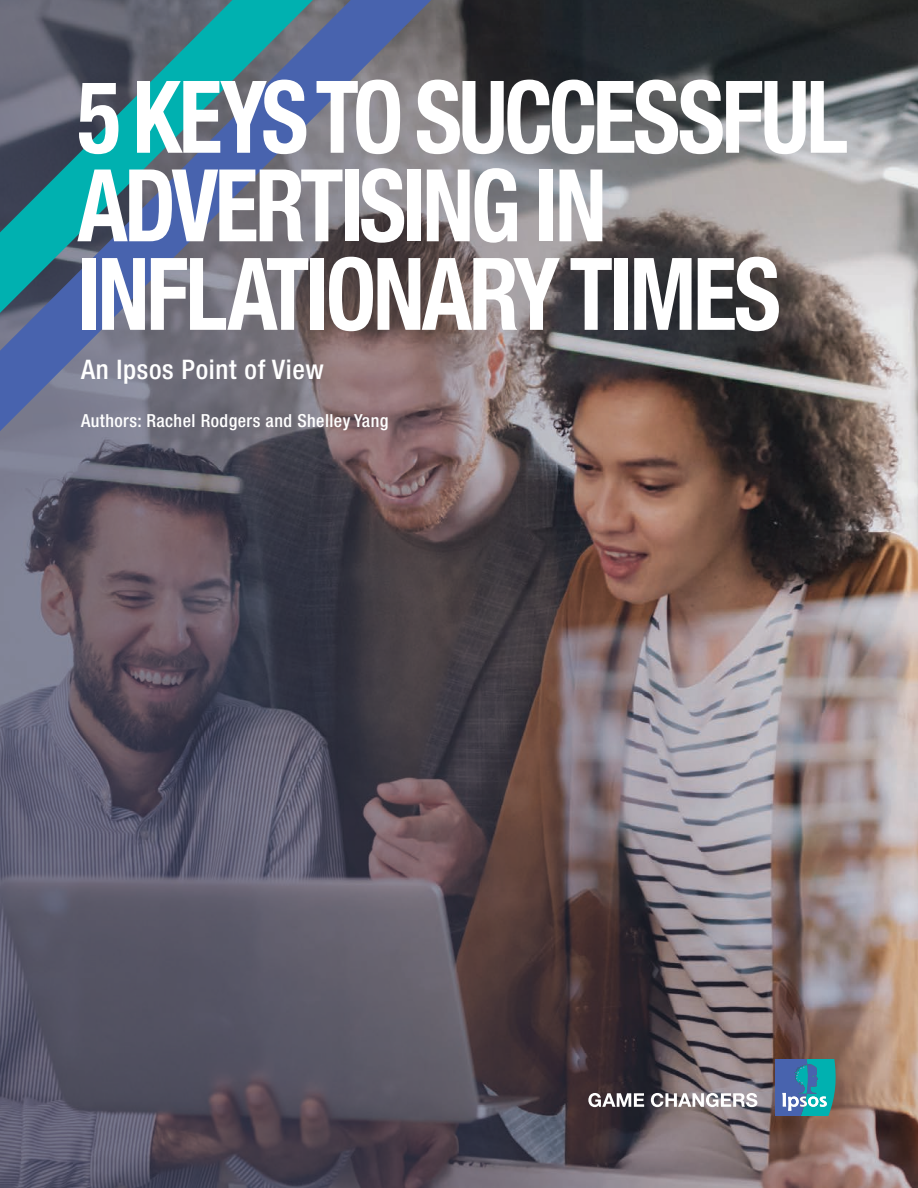
<style>
.page{position:relative;width:918px;height:1188px;background:#fff}
.page>*{position:absolute;margin:0;border:0;box-sizing:border-box;transform-origin:0 0}
.t1{font:700 condensed 100.5px/88.5px "Helvetica Neue LT Std";letter-spacing:-.035em;color:#fff;scale:.9 1}
.t2{font:500 condensed 27px "Helvetica Neue LT Std";letter-spacing:.025em;color:#fff}
.t3{font:500 condensed 18px "Helvetica Neue LT Std";letter-spacing:.025em;color:#fff}
</style>
<div class="page">
<img style="left:0;top:0;width:918px;height:1188px">
<svg style="left:775px;top:1059px;width:62px;height:57px;background:#3d8eaf"></svg>
<svg style="left:588px;top:1093px;width:169px;height:14px"></svg>
<svg style="left:0;top:0;width:431px;height:431px;background:#706d7e"></svg>
<svg style="left:0;top:0;width:313px;height:313px;background:#487589"></svg>
<p class="t1" style="left:77px;top:71px;width:858px">5 KEYS TO SUCCESSFUL<br>ADVERTISING IN<br>INFLATIONARY TIMES</p>
<p class="t2" style="left:81px;top:354px;width:245px">An Ipsos Point of View</p>
<p class="t3" style="left:81px;top:410px;width:309px">Authors: Rachel Rodgers and Shelley Yang</p>
</div>
